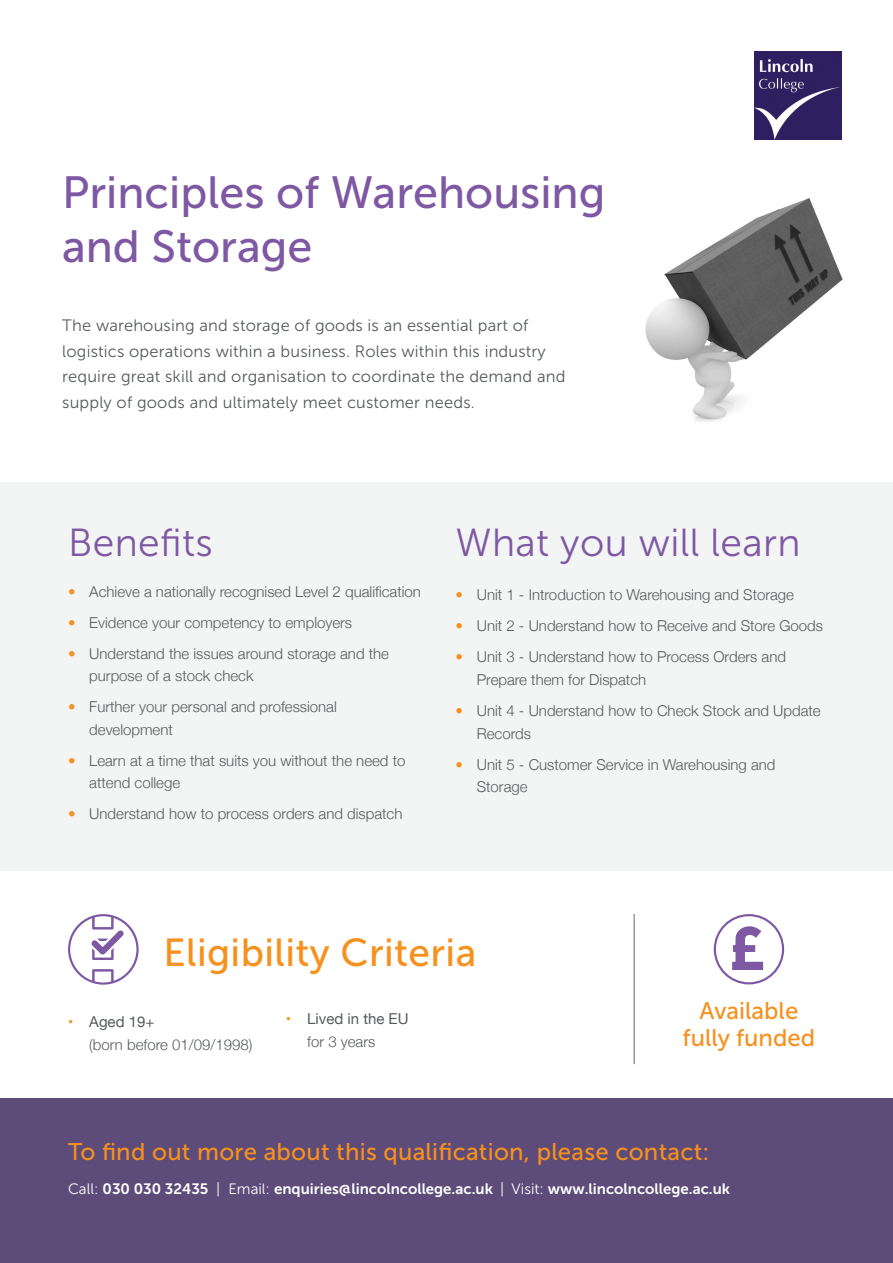
<style>
.page{position:relative;width:893px;height:1263px;background:#fff}
.page>*{position:absolute;margin:0;border:0;box-sizing:border-box;transform-origin:0 0}
.t1{font:45px/54px "Museo Sans 500";color:#7f58a4}
.t2{font:39px "Museo Sans 300";letter-spacing:.01em;color:#7f58a4}
.t3{font:39px "Museo Sans 500";letter-spacing:.01em;color:#f6911e}
.t4{font:24px/27px "Museo Sans 500";letter-spacing:.01em;color:#f6911e;text-align:center}
.Intro{font:16.5px/25.5px "Museo Sans 300";letter-spacing:.01em;color:#575a5b}
.t5{font:300 15px/22.5px "Helvetica Neue";color:#575a5b}
.t6{font:15px "Museo Sans 700";color:#fff}
.t7{font:15px/22.5px "Helvetica Neue";color:#575a5b}
.s1{color:#f6911e}
.s2{font-weight:400;color:#f6911e}
.s3{font-weight:400}
.s4{font-weight:300}
.s5{font-family:"Museo Sans 300"}
</style>
<div class="page">
<div style="left:0;top:1098px;width:893px;height:165px;background:#5d4b79"></div>
<img style="left:754px;top:51px;width:88px;height:88px">
<hr style="left:634px;top:914px;width:1px;height:150px;background:#666969">
<svg style="left:68px;top:914px;width:71px;height:71px"></svg>
<svg style="left:714px;top:914px;width:70px;height:70px"></svg>
<div style="left:0;top:482px;width:893px;height:388px;background:#f3f4f4"></div>
<img style="left:645px;top:198px;width:198px;height:223px">
<h1 class="t1" style="left:62px;top:166px;width:545px">Principles of Warehousing and Storage</h1>
<p class="Intro" style="left:62px;top:313px;width:505px">The warehousing and storage of goods is an essential part of logistics operations within a business. Roles within this industry require great skill and organisation to coordinate the demand and supply of goods and ultimately meet customer needs.</p>
<h3 class="t2" style="left:68px;top:522px;width:146px">Benefits</h3>
<h3 class="t2" style="left:455px;top:522px;width:347px">What you will learn</h3>
<p class="t5" style="left:68px;top:579px;width:354px"><span class="s1">•</span> Achieve a nationally recognised Level 2 qualification</p>
<p class="t5" style="left:68px;top:610px;width:286px"><span class="s1">•</span> Evidence your competency to employers</p>
<p class="t5" style="left:89px;top:641px;width:301px;text-indent:-21px"><span class="s1">•</span> Understand the issues around storage and the purpose of a stock check</p>
<p class="t5" style="left:89px;top:694px;width:249px;text-indent:-21px"><span class="s1">•</span> Further your personal and professional development</p>
<p class="t5" style="left:89px;top:748px;width:318px;text-indent:-21px"><span class="s1">•</span> Learn at a time that suits you without the need to attend college</p>
<p class="t5" style="left:68px;top:801px;width:336px"><span class="s1">•</span> Understand how to process orders and dispatch</p>
<p class="t5" style="left:455px;top:583px;width:340px"><span class="s1">•</span> Unit 1 - Introduction to Warehousing and Storage</p>
<p class="t5" style="left:455px;top:614px;width:369px"><span class="s1">•</span> Unit 2 - Understand how to Receive and Store Goods</p>
<p class="t5" style="left:477px;top:645px;width:311px;text-indent:-21px"><span class="s1">•</span> Unit 3 - Understand how to Process Orders and<br>Prepare them for Dispatch</p>
<p class="t5" style="left:477px;top:698px;width:345px;text-indent:-21px"><span class="s1">•</span> Unit 4 - Understand how to Check Stock and Update<br>Records</p>
<p class="t5" style="left:477px;top:752px;width:300px;text-indent:-21px"><span class="s1">•</span> Unit 5 - Customer Service in Warehousing and<br>Storage</p>
<h2 class="t3" style="left:164px;top:931px;width:314px">Eligibility Criteria</h2>
<p class="t5" style="left:89px;top:1009px;width:165px;text-indent:-21px"><span class="s2">•</span> <span class="s3">Aged 19+<br></span>(born before 01/09/1998)</p>
<p class="t7" style="left:307px;top:1008px;width:103px;text-indent:-21px"><span class="s1">•</span> Lived in the EU <span class="s4">for 3 years</span></p>
<h3 class="t4" style="left:683px;top:998px;width:134px">Available fully funded</h3>
<h3 class="t4" style="left:68px;top:1138px;width:643px">To find out more about this qualification, please contact:</h3>
<p class="t6" style="left:68px;top:1180px;width:664px"><span class="s5">Call:</span> 030 030 32435 <span class="s5">| Email:</span> enquiries@lincolncollege.ac.uk <span class="s5">| Visit:</span> www.lincolncollege.ac.uk</p>
</div>
